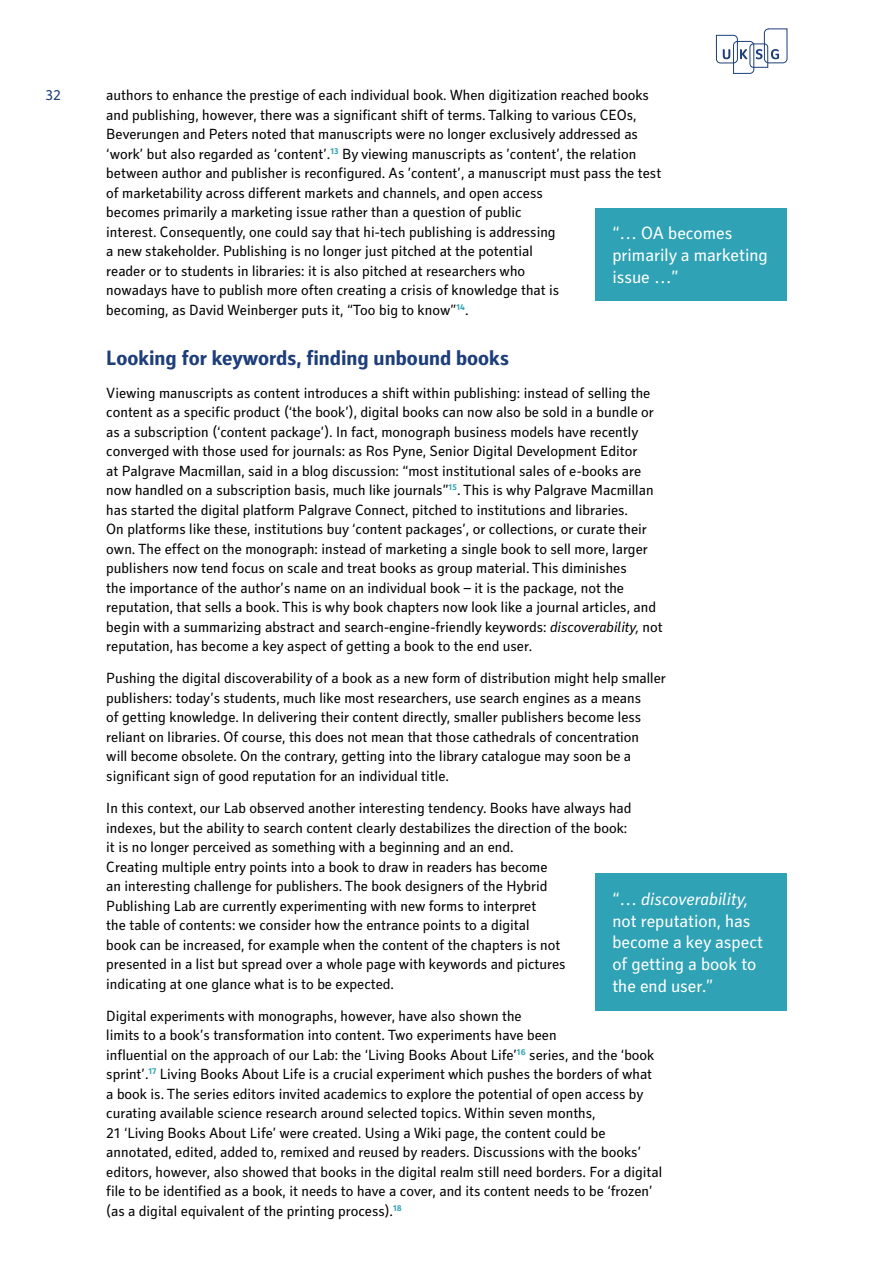
<style>
.page{position:relative;width:893px;height:1263px;background:#fff}
.page>*{position:absolute;margin:0;border:0;box-sizing:border-box;transform-origin:0 0}
.t1{font:700 21px "Secca Std";color:#1d3e79}
.t2{font:18px/21.6px "Secca Std";color:#fff}
.t3{font:15px/19.5px "Secca Std";color:#000}
.t4{font:15px "Secca Std";color:#1d3e79}
.s1{font-style:italic}
</style>
<div class="page">
<svg style="left:716px;top:28px;width:71px;height:46px"></svg>
<div style="left:595px;top:208px;width:192px;height:93px;background:#2fa2b5"></div>
<div style="left:595px;top:873px;width:192px;height:138px;background:#2fa2b5"></div>
<p class="t4" style="left:45px;top:87px;width:17px">32</p>
<p class="t3" style="left:106px;top:86px;width:556px">authors to enhance the prestige of each individual book. When digitization reached books and publishing, however, there was a significant shift of terms. Talking to various CEOs, Beverungen and Peters noted that manuscripts were no longer exclusively addressed as ‘work’ but also regarded as ‘content’.<sup>13</sup> By viewing manuscripts as ’content’, the relation between author and publisher is reconfigured. As ’content’, a manuscript must pass the test of marketability across different markets and channels, and open access<br>becomes primarily a marketing issue rather than a question of public<br>interest. Consequently, one could say that hi-tech publishing is addressing<br>a new stakeholder. Publishing is no longer just pitched at the potential<br>reader or to students in libraries: it is also pitched at researchers who<br>nowadays have to publish more often creating a crisis of knowledge that is<br>becoming, as David Weinberger puts it, “Too big to know”<sup>14</sup>.</p>
<h1 class="t1" style="left:106px;top:346px;width:404px">Looking for keywords, finding unbound books</h1>
<p class="t3" style="left:106px;top:383px;width:558px">Viewing manuscripts as content introduces a shift within publishing: instead of selling the content as a specific product (‘the book’), digital books can now also be sold in a bundle or as a subscription (‘content package’). In fact, monograph business models have recently converged with those used for journals: as Ros Pyne, Senior Digital Development Editor<br>at Palgrave Macmillan, said in a blog discussion: “most institutional sales of e-books are now handled on a subscription basis, much like journals”<sup>15</sup>. This is why Palgrave Macmillan has started the digital platform Palgrave Connect, pitched to institutions and libraries.<br>On platforms like these, institutions buy ‘content packages’, or collections, or curate their own. The effect on the monograph: instead of marketing a single book to sell more, larger publishers now tend focus on scale and treat books as group material. This diminishes<br>the importance of the author’s name on an individual book – it is the package, not the reputation, that sells a book. This is why book chapters now look like a journal articles, and begin with a summarizing abstract and search-engine-friendly keywords: <span class="s1">discoverability,</span> not reputation, has become a key aspect of getting a book to the end user.</p>
<p class="t3" style="left:106px;top:669px;width:561px">Pushing the digital discoverability of a book as a new form of distribution might help smaller publishers: today’s students, much like most researchers, use search engines as a means<br>of getting knowledge. In delivering their content directly, smaller publishers become less reliant on libraries. Of course, this does not mean that those cathedrals of concentration<br>will become obsolete. On the contrary, getting into the library catalogue may soon be a significant sign of good reputation for an individual title.</p>
<p class="t3" style="left:106px;top:799px;width:527px">In this context, our Lab observed another interesting tendency. Books have always had indexes, but the ability to search content clearly destabilizes the direction of the book: it is no longer perceived as something with a beginning and an end.<br>Creating multiple entry points into a book to draw in readers has become<br>an interesting challenge for publishers. The book designers of the Hybrid<br>Publishing Lab are currently experimenting with new forms to interpret<br>the table of contents: we consider how the entrance points to a digital<br>book can be increased, for example when the content of the chapters is not<br>presented in a list but spread over a whole page with keywords and pictures<br>indicating at one glance what is to be expected.</p>
<p class="t3" style="left:106px;top:1007px;width:558px">Digital experiments with monographs, however, have also shown the<br>limits to a book’s transformation into content. Two experiments have been<br>influential on the approach of our Lab: the ‘Living Books About Life’<sup>16</sup> series, and the ‘book sprint’.<sup>17</sup> Living Books About Life is a crucial experiment which pushes the borders of what a book is. The series editors invited academics to explore the potential of open access by curating available science research around selected topics. Within seven months,<br>21 ‘Living Books About Life’ were created. Using a Wiki page, the content could be annotated, edited, added to, remixed and reused by readers. Discussions with the books’ editors, however, also showed that books in the digital realm still need borders. For a digital file to be identified as a book, it needs to have a cover, and its content needs to be ‘frozen’ (as a digital equivalent of the printing process).<sup>18</sup></p>
<p class="t2" style="left:612px;top:223px;width:157px">“… OA becomes primarily a marketing issue …”</p>
<p class="t2" style="left:612px;top:889px;width:152px">“… <span class="s1">discoverability, </span>not reputation, has become a key aspect of getting a book to the end user.”</p>
</div>
